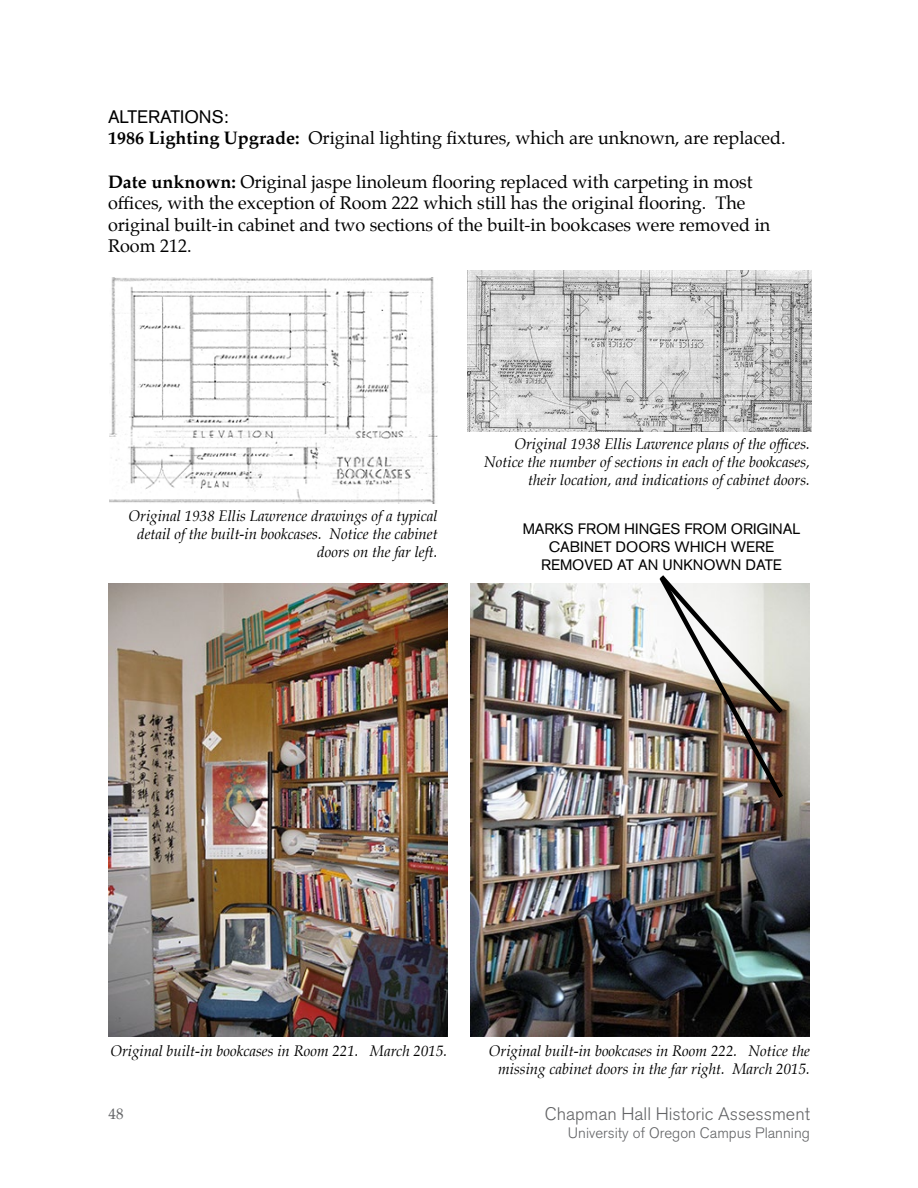
<style>
.page{position:relative;width:918px;height:1188px;background:#fff}
.page>*{position:absolute;margin:0;border:0;box-sizing:border-box;transform-origin:0 0}
.t1{font:18px/21.6px "Palatino";color:#000}
.t2{font:300 18px "Akzidenz Grotesk BQ";color:#636466}
.t3{font:18px "Akzidenz Grotesk BQ";color:#000}
.t4{font:italic 15px/18px "Palatino";color:#000;text-align:right}
.t5{font:15px/18px "Akzidenz Grotesk BQ";color:#000;text-align:center}
.t6{font:300 15px "Akzidenz Grotesk BQ";color:#636466}
.t7{font:15px "Palatino";color:#636466}
.s1{font-weight:700}
</style>
<div class="page">
<img style="left:110px;top:278px;width:328px;height:225px">
<img style="left:471px;top:584px;width:339px;height:452px">
<img style="left:108px;top:584px;width:339px;height:452px">
<img style="left:468px;top:271px;width:343px;height:161px">
<img style="left:655px;top:575px;width:132px;height:228px">
<p class="t3" style="left:108px;top:106px;width:122px">ALTERATIONS:</p>
<p class="t1" style="left:108px;top:127px;width:679px"><span class="s1">1986 Lighting Upgrade:</span> Original lighting fixtures, which are unknown, are replaced.</p>
<p class="t1" style="left:108px;top:171px;width:664px"><span class="s1">Date unknown:</span> Original jaspe linoleum flooring replaced with carpeting in most offices, with the exception of Room 222 which still has the original flooring. The original built-in cabinet and two sections of the built-in bookcases were removed in Room 212.</p>
<p class="t4" style="left:129px;top:506px;width:311px">Original 1938 Ellis Lawrence drawings of a typical detail of the built-in bookcases. Notice the cabinet doors on the far left.</p>
<p class="t4" style="left:484px;top:435px;width:327px">Original 1938 Ellis Lawrence plans of the offices.<br>Notice the number of sections in each of the bookcases, their location, and indications of cabinet doors.</p>
<p class="t5" style="left:523px;top:520px;width:279px">MARKS FROM HINGES FROM ORIGINAL<br>CABINET DOORS WHICH WERE<br>REMOVED AT AN UNKNOWN DATE</p>
<p class="t4" style="left:110px;top:1041px;width:339px">Original built-in bookcases in Room 221. March 2015.</p>
<p class="t4" style="left:489px;top:1041px;width:323px">Original built-in bookcases in Room 222. Notice the missing cabinet doors in the far right. March 2015.</p>
<p class="t7" style="left:109px;top:1102px;width:16px">48</p>
<p class="t2" style="left:545px;top:1104px;width:267px">Chapman Hall Historic Assessment</p>
<p class="t6" style="left:568px;top:1125px;width:244px">University of Oregon Campus Planning</p>
</div>
